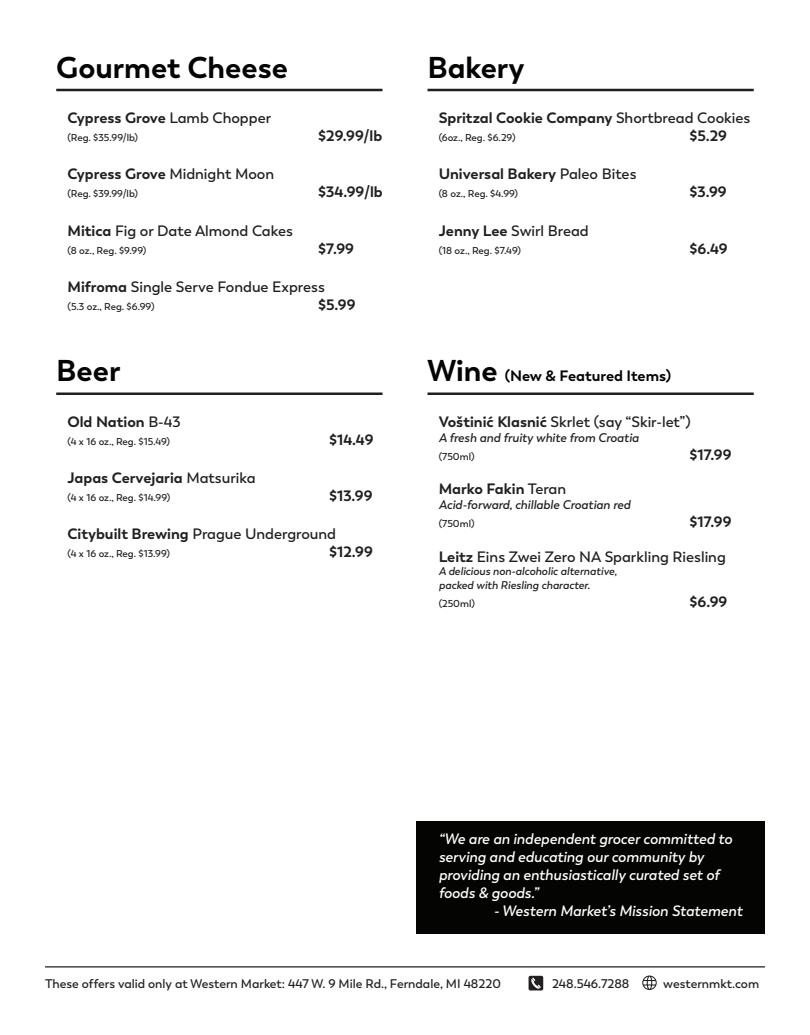
<style>
.page{position:relative;width:810px;height:1035px;background:#fff}
.page>*{position:absolute;margin:0;border:0;box-sizing:border-box;transform-origin:0 0}
.t1{font:700 30px "Trenda";color:#040503}
.t2{font:700 15px "Trenda";color:#231f20}
.t3{font:600 15px "Trenda";color:#231f20}
.t4{font:italic 600 15px/18px "Trenda";color:#fff}
.t5{font:700 15px "Trenda";color:#040503}
.t6{font:600 12.5px "Trenda";color:#231f20}
.t7{font:italic 600 12.5px "Trenda";color:#231f20}
.t8{font:italic 600 11.25px/13.5px "Trenda";color:#231f20}
.t9{font:600 10px "Trenda";color:#231f20}
.s1{font-weight:600}
.s2{font-weight:700}
.s3{font-size:30px}
</style>
<div class="page">
<hr style="left:56px;top:89px;width:326px;height:2px;background:#231f20">
<hr style="left:428px;top:89px;width:326px;height:2px;background:#231f20">
<hr style="left:428px;top:392px;width:326px;height:3px;background:#231f20">
<hr style="left:56px;top:392px;width:326px;height:3px;background:#231f20">
<div style="left:416px;top:821px;width:349px;height:113px;background:#040503"></div>
<hr style="left:45px;top:966px;width:720px;height:2px;background:#231f20">
<svg style="left:529px;top:976px;width:14px;height:14px"></svg>
<svg style="left:642px;top:976px;width:15px;height:14px"></svg>
<h1 class="t1" style="left:56px;top:49px;width:233px">Gourmet Cheese</h1>
<h1 class="t1" style="left:428px;top:49px;width:98px">Bakery</h1>
<p class="t2" style="left:68px;top:109px;width:205px">Cypress Grove <span class="s1">Lamb Chopper</span></p>
<p class="t9" style="left:68px;top:132px;width:72px">(Reg. $35.99/lb)</p>
<p class="t2" style="left:318px;top:127px;width:66px">$29.99/lb</p>
<p class="t2" style="left:67px;top:165px;width:208px">Cypress Grove <span class="s1">Midnight Moon</span></p>
<p class="t9" style="left:68px;top:188px;width:72px">(Reg. $39.99/lb)</p>
<p class="t2" style="left:318px;top:183px;width:66px">$34.99/lb</p>
<p class="t3" style="left:68px;top:222px;width:227px"><span class="s2">Mitica</span> Fig or Date Almond Cakes</p>
<p class="t9" style="left:68px;top:244px;width:80px">(8 oz., Reg. $9.99)</p>
<p class="t2" style="left:318px;top:239px;width:37px">$7.99</p>
<p class="t3" style="left:67px;top:278px;width:259px"><span class="s2">Mifroma</span> Single Serve Fondue Express</p>
<p class="t9" style="left:68px;top:300px;width:89px">(5.3 oz., Reg. $6.99)</p>
<p class="t2" style="left:318px;top:295px;width:39px">$5.99</p>
<p class="t2" style="left:439px;top:109px;width:313px">Spritzal Cookie Company <span class="s1">Shortbread Cookies</span></p>
<p class="t9" style="left:439px;top:132px;width:78px">(6oz., Reg. $6.29)</p>
<p class="t2" style="left:689px;top:127px;width:39px">$5.29</p>
<p class="t2" style="left:439px;top:165px;width:199px">Universal Bakery <span class="s1">Paleo Bites</span></p>
<p class="t9" style="left:439px;top:188px;width:81px">(8 oz., Reg. $4.99)</p>
<p class="t2" style="left:689px;top:183px;width:39px">$3.99</p>
<p class="t3" style="left:439px;top:222px;width:152px"><span class="s2">Jenny Lee</span> Swirl Bread</p>
<p class="t9" style="left:439px;top:244px;width:84px">(18 oz., Reg. $7.49)</p>
<p class="t2" style="left:689px;top:239px;width:40px">$6.49</p>
<h1 class="t1" style="left:56px;top:352px;width:66px">Beer</h1>
<p class="t5" style="left:428px;top:367px;width:245px"><span class="s3">Wine</span> (New &amp; Featured Items)</p>
<p class="t2" style="left:68px;top:412px;width:115px">Old Nation <span class="s1">B-43</span></p>
<p class="t9" style="left:68px;top:435px;width:104px">(4 x 16 oz., Reg. $15.49)</p>
<p class="t2" style="left:329px;top:430px;width:46px">$14.49</p>
<p class="t2" style="left:68px;top:469px;width:190px">Japas Cervejaria <span class="s1">Matsurika</span></p>
<p class="t9" style="left:68px;top:492px;width:104px">(4 x 16 oz., Reg. $14.99)</p>
<p class="t2" style="left:329px;top:487px;width:45px">$13.99</p>
<p class="t3" style="left:67px;top:525px;width:270px"><span class="s2">Citybuilt Brewing</span> Prague Underground</p>
<p class="t9" style="left:68px;top:548px;width:104px">(4 x 16 oz., Reg. $13.99)</p>
<p class="t2" style="left:329px;top:543px;width:45px">$12.99</p>
<p class="t3" style="left:439px;top:413px;width:254px"><span class="s2">Voštinić Klasnić</span> Skrlet (say “Skir-let”)</p>
<p class="t7" style="left:439px;top:430px;width:202px">A fresh and fruity white from Croatia</p>
<p class="t9" style="left:439px;top:450px;width:37px">(750ml)</p>
<p class="t2" style="left:689px;top:445px;width:44px">$17.99</p>
<p class="t2" style="left:439px;top:480px;width:129px">Marko Fakin <span class="s1">Teran</span></p>
<p class="t7" style="left:439px;top:498px;width:193px">Acid-forward, chillable Croatian red</p>
<p class="t9" style="left:439px;top:518px;width:37px">(750ml)</p>
<p class="t2" style="left:689px;top:513px;width:44px">$17.99</p>
<p class="t3" style="left:439px;top:548px;width:289px"><span class="s2">Leitz</span> Eins Zwei Zero NA Sparkling Riesling</p>
<p class="t8" style="left:439px;top:565px;width:180px">A delicious non-alcoholic alternative, packed with Riesling character.</p>
<p class="t9" style="left:439px;top:597px;width:38px">(250ml)</p>
<p class="t2" style="left:689px;top:592px;width:40px">$6.99</p>
<p class="t4" style="left:439px;top:830px;width:295px">“We are an independent grocer committed to serving and educating our community by providing an enthusiastically curated set of foods &amp; goods.”</p>
<p class="t4" style="left:494px;top:902px;width:250px">- Western Market’s Mission Statement</p>
<p class="t6" style="left:45px;top:976px;width:457px">These offers valid only at Western Market: 447 W. 9 Mile Rd., Ferndale, MI 48220</p>
<p class="t6" style="left:552px;top:976px;width:79px">248.546.7288</p>
<p class="t6" style="left:663px;top:976px;width:97px">westernmkt.com</p>
</div>
